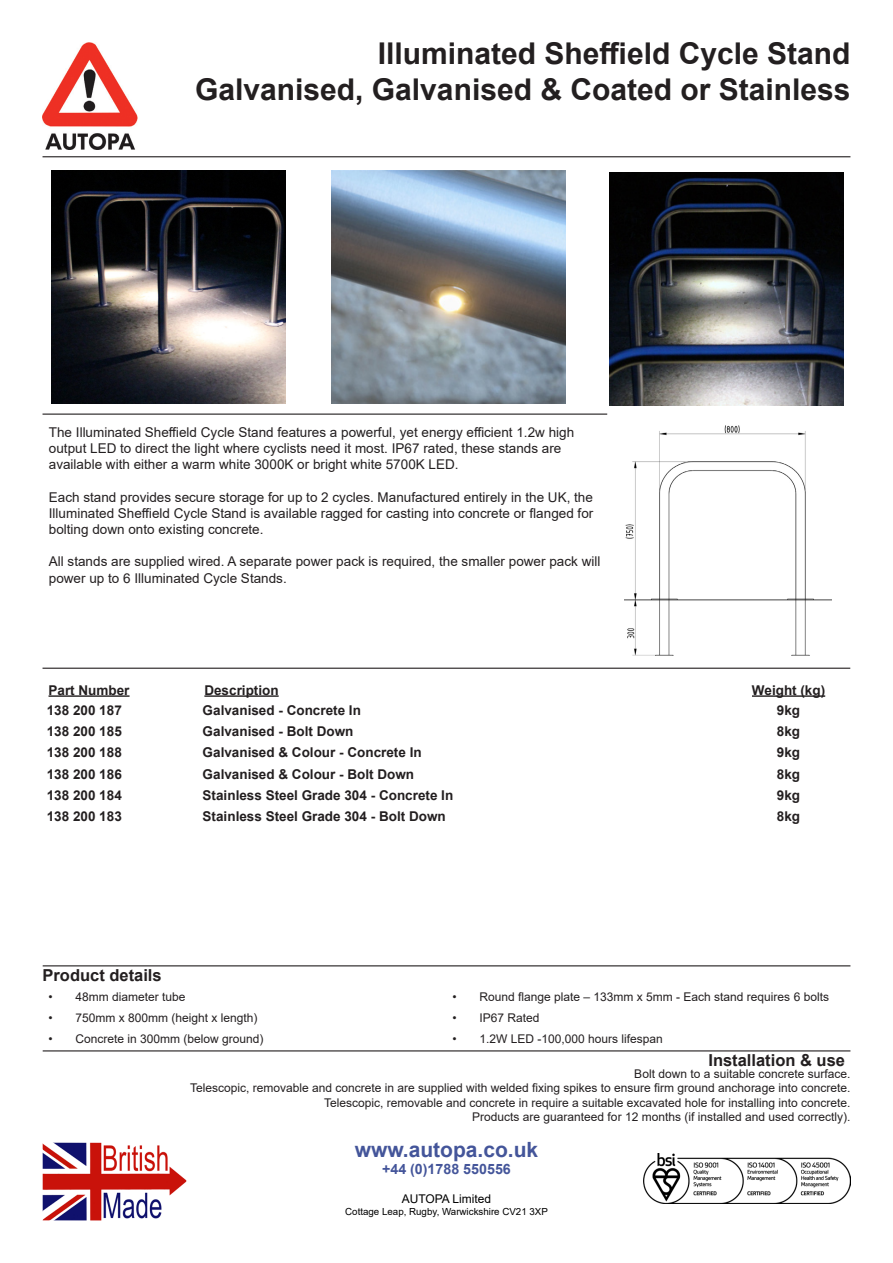
<style>
.page{position:relative;width:893px;height:1263px;background:#fff}
.page>*{position:absolute;margin:0;border:0;box-sizing:border-box;transform-origin:0 0}
.t1{font:700 30px "Arial";color:#231f20}
.t2{font:700 21px "Arial";color:#44559a}
.t3{font:700 16.5px "Arial";color:#231f20}
.t4{font:700 14.25px "Arial";color:#44559a}
.t5{font:13.5px/16.2px "Arial";color:#231f20}
.t6{font:700 13.5px "Arial";color:#231f20}
.t7{font:12px "Arial";color:#231f20}
.t8{font:12px "Arial";color:#000}
.t9{font:9.75px "Arial";color:#000}
</style>
<div class="page">
<img style="left:644px;top:1154px;width:206px;height:49px">
<img style="left:43px;top:1143px;width:143px;height:77px">
<img style="left:42px;top:43px;width:95px;height:107px">
<hr style="left:43px;top:156px;width:807px;height:1px;background:#231f20">
<hr style="left:43px;top:414px;width:564px;height:1px;background:#231f20">
<img style="left:52px;top:170px;width:234px;height:234px">
<img style="left:332px;top:170px;width:234px;height:234px">
<hr style="left:49px;top:695px;width:81px;height:2px;background:#231f20">
<hr style="left:204px;top:695px;width:75px;height:2px;background:#231f20">
<hr style="left:752px;top:695px;width:73px;height:2px;background:#231f20">
<img style="left:610px;top:173px;width:233px;height:232px">
<img style="left:624px;top:425px;width:207px;height:230px">
<hr style="left:43px;top:668px;width:807px;height:1px;background:#231f20">
<hr style="left:43px;top:965px;width:807px;height:1px;background:#231f20">
<hr style="left:43px;top:1050px;width:807px;height:1px;background:#231f20">
<p class="t1" style="left:378px;top:33px;width:474px">Illuminated Sheffield Cycle Stand</p>
<p class="t1" style="left:195px;top:69px;width:657px">Galvanised, Galvanised &amp; Coated or Stainless</p>
<p class="t5" style="left:49px;top:424px;width:527px">The Illuminated Sheffield Cycle Stand features a powerful, yet energy efficient 1.2w high output LED to direct the light where cyclists need it most. IP67 rated, these stands are available with either a warm white 3000K or bright white 5700K LED.</p>
<p class="t5" style="left:49px;top:489px;width:546px;text-align:justify">Each stand provides secure storage for up to 2 cycles. Manufactured entirely in the UK, the Illuminated Sheffield Cycle Stand is available ragged for casting into concrete or flanged for bolting down onto existing concrete.</p>
<p class="t5" style="left:49px;top:553px;width:553px">All stands are supplied wired. A separate power pack is required, the smaller power pack will power up to 6 Illuminated Cycle Stands.</p>
<p class="t6" style="left:49px;top:680px;width:83px">Part Number</p>
<p class="t6" style="left:204px;top:680px;width:76px">Description</p>
<p class="t6" style="left:752px;top:680px;width:75px">Weight (kg)</p>
<p class="t6" style="left:47px;top:700px;width:77px">138 200 187</p>
<p class="t6" style="left:203px;top:700px;width:160px">Galvanised - Concrete In</p>
<p class="t6" style="left:777px;top:700px;width:25px">9kg</p>
<p class="t6" style="left:47px;top:722px;width:77px">138 200 185</p>
<p class="t6" style="left:203px;top:722px;width:152px">Galvanised - Bolt Down</p>
<p class="t6" style="left:777px;top:722px;width:25px">8kg</p>
<p class="t6" style="left:47px;top:743px;width:77px">138 200 188</p>
<p class="t6" style="left:203px;top:743px;width:221px">Galvanised &amp; Colour - Concrete In</p>
<p class="t6" style="left:777px;top:743px;width:25px">9kg</p>
<p class="t6" style="left:47px;top:764px;width:77px">138 200 186</p>
<p class="t6" style="left:203px;top:764px;width:213px">Galvanised &amp; Colour - Bolt Down</p>
<p class="t6" style="left:777px;top:764px;width:25px">8kg</p>
<p class="t6" style="left:47px;top:785px;width:77px">138 200 184</p>
<p class="t6" style="left:203px;top:785px;width:252px">Stainless Steel Grade 304 - Concrete In</p>
<p class="t6" style="left:777px;top:785px;width:25px">9kg</p>
<p class="t6" style="left:47px;top:807px;width:77px">138 200 183</p>
<p class="t6" style="left:203px;top:807px;width:245px">Stainless Steel Grade 304 - Bolt Down</p>
<p class="t6" style="left:777px;top:807px;width:25px">8kg</p>
<p class="t3" style="left:43px;top:963px;width:121px">Product details</p>
<p class="t7" style="left:49px;top:989px;width:139px">• 48mm diameter tube</p>
<p class="t7" style="left:452px;top:989px;width:378px">• Round flange plate – 133mm x 5mm - Each stand requires 6 bolts</p>
<p class="t7" style="left:49px;top:1009px;width:211px">• 750mm x 800mm (height x length)</p>
<p class="t7" style="left:452px;top:1009px;width:89px">• IP67 Rated</p>
<p class="t7" style="left:49px;top:1030px;width:217px">• Concrete in 300mm (below ground)</p>
<p class="t7" style="left:452px;top:1030px;width:212px">• 1.2W LED -100,000 hours lifespan</p>
<p class="t3" style="left:708px;top:1048px;width:138px">Installation &amp; use</p>
<p class="t7" style="left:634px;top:1065px;width:218px">Bolt down to a suitable concrete surface.</p>
<p class="t7" style="left:190px;top:1080px;width:662px">Telescopic, removable and concrete in are supplied with welded fixing spikes to ensure firm ground anchorage into concrete.</p>
<p class="t7" style="left:324px;top:1094px;width:528px">Telescopic, removable and concrete in require a suitable excavated hole for installing into concrete.</p>
<p class="t7" style="left:472px;top:1108px;width:380px">Products are guaranteed for 12 months (if installed and used correctly).</p>
<p class="t2" style="left:355px;top:1135px;width:185px">www.autopa.co.uk</p>
<p class="t4" style="left:382px;top:1159px;width:130px">+44 (0)1788 550556</p>
<p class="t8" style="left:402px;top:1190px;width:91px">AUTOPA Limited</p>
<p class="t9" style="left:345px;top:1204px;width:204px">Cottage Leap, Rugby, Warwickshire CV21 3XP</p>
</div>
